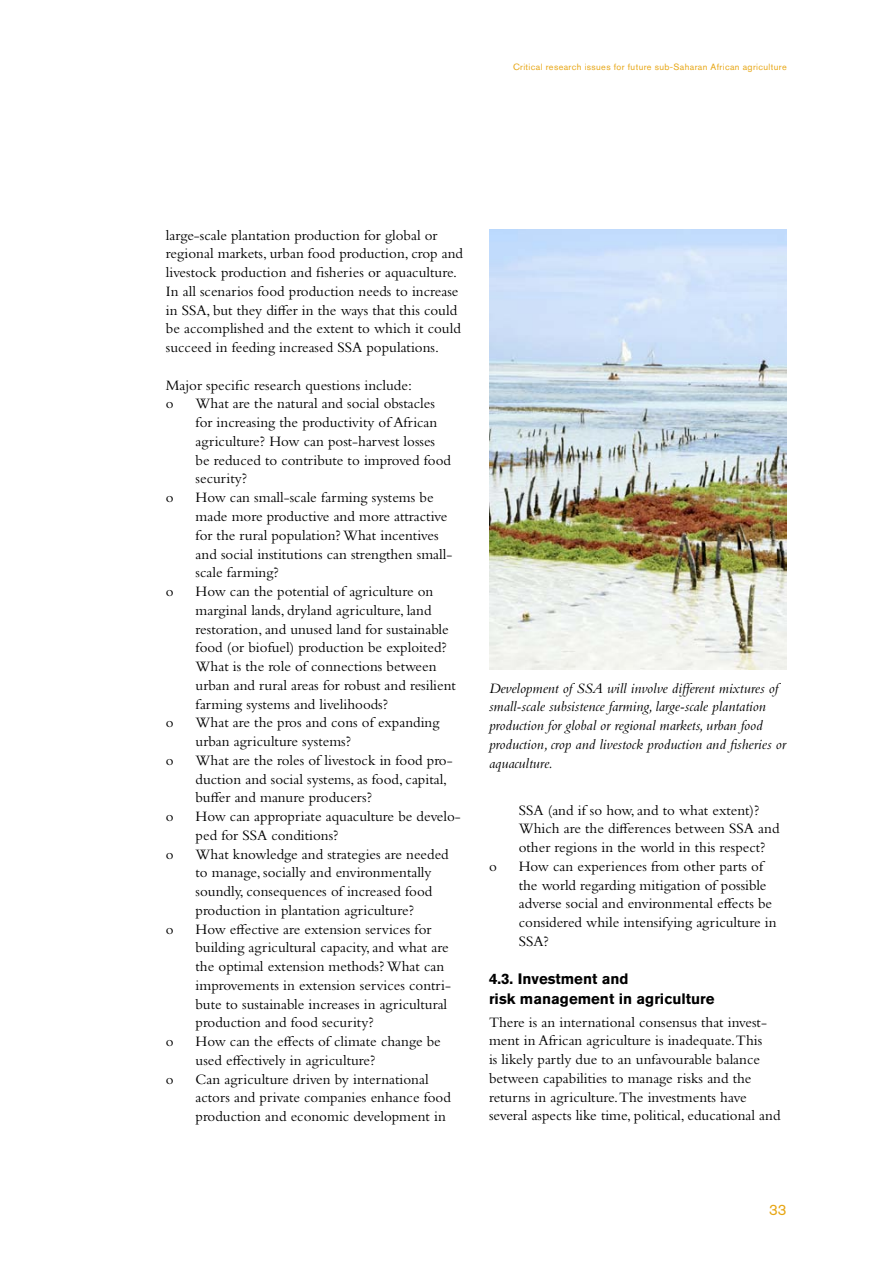
<style>
.page{position:relative;width:893px;height:1263px;background:#fff}
.page>*{position:absolute;margin:0;border:0;box-sizing:border-box;transform-origin:0 0}
.t1{font:15px/18.8px "Bembo Std";color:#000}
.t2{font:italic 15px/18.8px "Bembo Std";color:#000}
.t3{font:700 15px/19.5px "Akzidenz Grotesk BQ";color:#000}
.t4{font:15px "Akzidenz Grotesk BQ";color:#e7a614}
.t5{font:9px "Akzidenz Grotesk BQ";letter-spacing:.04em;color:#e7a614}
</style>
<div class="page">
<img style="left:489px;top:230px;width:298px;height:440px">
<p class="t5" style="left:513px;top:62px;width:275px">Critical research issues for future sub-Saharan African agriculture</p>
<p class="t1" style="left:166px;top:225px;width:299px">large-scale plantation production for global or regional markets, urban food production, crop and livestock production and fisheries or aquaculture.<br>In all scenarios food production needs to increase in SSA, but they differ in the ways that this could be accomplished and the extent to which it could succeed in feeding increased SSA populations.</p>
<p class="t1" style="left:166px;top:375px;width:248px">Major specific research questions include: o</p>
<p class="t1" style="left:196px;top:394px;width:257px">What are the natural and social obstacles for increasing the productivity of African agriculture? How can post-harvest losses be reduced to contribute to improved food security?</p>
<p class="t1" style="left:166px;top:488px;width:9px">o</p>
<p class="t1" style="left:196px;top:488px;width:258px">How can small-scale farming systems be made more productive and more attractive for the rural population? What incentives and social institutions can strengthen small&shy;scale farming?</p>
<p class="t1" style="left:166px;top:582px;width:9px">o</p>
<p class="t1" style="left:196px;top:582px;width:262px">How can the potential of agriculture on marginal lands, dryland agriculture, land restoration, and unused land for sustainable food (or biofuel) production be exploited?<br>What is the role of connections between urban and rural areas for robust and resilient farming systems and livelihoods?</p>
<p class="t1" style="left:166px;top:713px;width:9px">o</p>
<p class="t1" style="left:196px;top:713px;width:245px">What are the pros and cons of expanding urban agriculture systems?</p>
<p class="t1" style="left:166px;top:750px;width:9px">o</p>
<p class="t1" style="left:196px;top:750px;width:259px">What are the roles of livestock in food pro&shy;duction and social systems, as food, capital, buffer and manure producers?</p>
<p class="t1" style="left:166px;top:807px;width:9px">o</p>
<p class="t1" style="left:196px;top:807px;width:267px">How can appropriate aquaculture be develo&shy;ped for SSA conditions?</p>
<p class="t1" style="left:166px;top:844px;width:9px">o</p>
<p class="t1" style="left:196px;top:844px;width:255px">What knowledge and strategies are needed to manage, socially and environmentally soundly, consequences of increased food production in plantation agriculture?</p>
<p class="t1" style="left:166px;top:919px;width:9px">o</p>
<p class="t1" style="left:196px;top:919px;width:257px">How effective are extension services for building agricultural capacity, and what are the optimal extension methods? What can improvements in extension services contri&shy;bute to sustainable increases in agricultural production and food security?</p>
<p class="t1" style="left:166px;top:1032px;width:9px">o</p>
<p class="t1" style="left:196px;top:1032px;width:247px">How can the effects of climate change be used effectively in agriculture?</p>
<p class="t1" style="left:166px;top:1069px;width:9px">o</p>
<p class="t1" style="left:196px;top:1069px;width:257px">Can agriculture driven by international actors and private companies enhance food production and economic development in</p>
<p class="t2" style="left:489px;top:678px;width:298px">Development of SSA will involve different mixtures of small-scale subsistence farming, large-scale plantation production for global or regional markets, urban food production, crop and livestock production and fisheries or aquaculture.</p>
<p class="t1" style="left:519px;top:800px;width:262px">SSA (and if so how, and to what extent)?<br>Which are the differences between SSA and other regions in the world in this respect?</p>
<p class="t1" style="left:489px;top:856px;width:9px">o</p>
<p class="t1" style="left:519px;top:856px;width:259px">How can experiences from other parts of the world regarding mitigation of possible adverse social and environmental effects be considered while intensifying agriculture in SSA?</p>
<p class="t3" style="left:489px;top:969px;width:227px">4.3. Investment and<br>risk management in agriculture</p>
<p class="t1" style="left:489px;top:1012px;width:293px">There is an international consensus that invest&shy;ment in African agriculture is inadequate.This<br>is likely partly due to an unfavourable balance between capabilities to manage risks and the returns in agriculture.The investments have several aspects like time, political, educational and</p>
<p class="t4" style="left:769px;top:1201px;width:19px">33</p>
</div>
